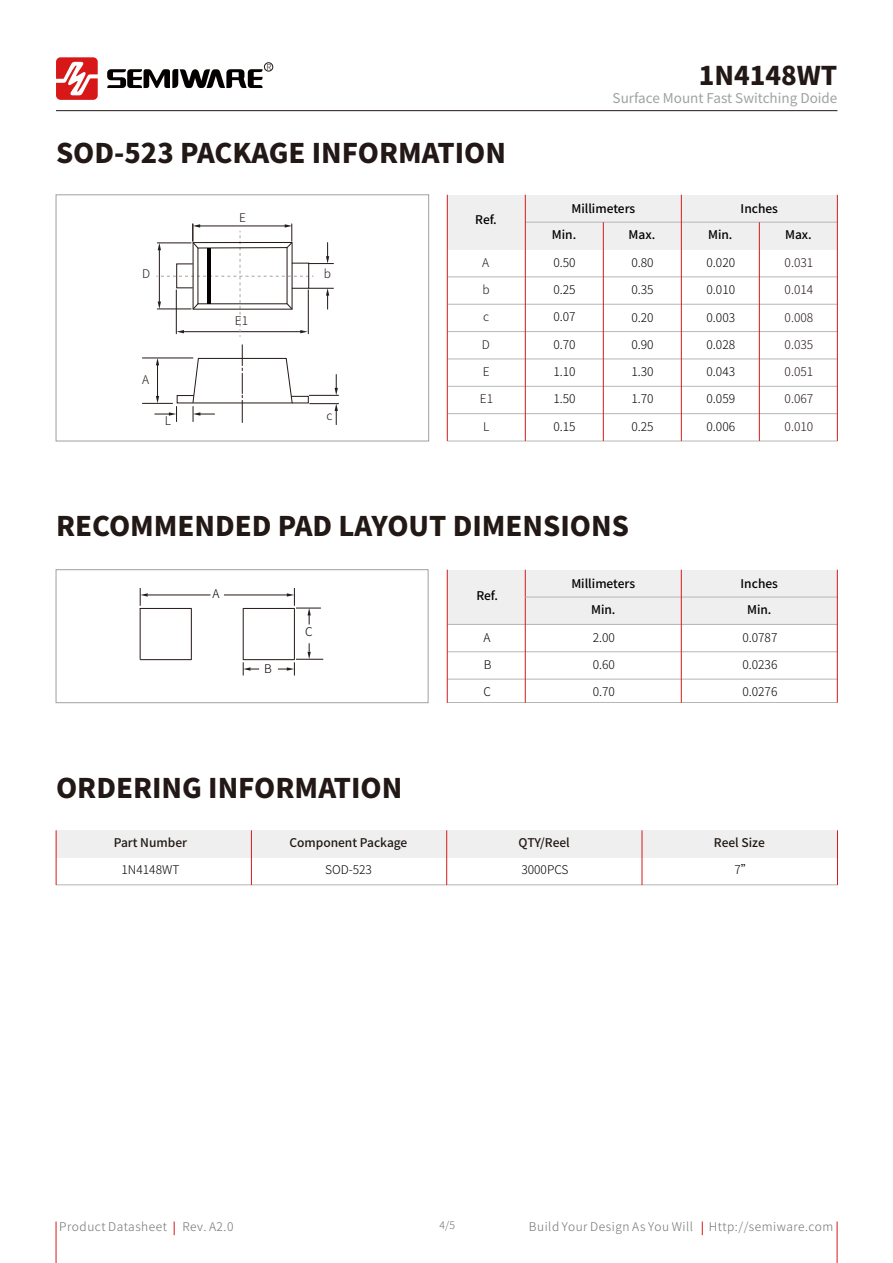
<style>
.page{position:relative;width:893px;height:1263px;background:#fff}
.page>*{position:absolute;margin:0;border:0;box-sizing:border-box;transform-origin:0 0}
.t1{font:800 27px "Source Han Sans CN";color:#221815}
.t2{font:800 25.8px "Source Han Sans CN";color:#221815}
.t3{font:13.5px "Source Han Sans CN";color:#9fa0a0}
.t4{font:300 12px "Source Han Sans CN";color:#040000}
.t5{font:300 12px "Source Han Sans CN";letter-spacing:.045em;color:#727171}
.t6{font:500 12px "Source Han Sans CN";color:#040000}
.t7{font:300 12px "Source Han Sans CN";color:#221815}
.t8{font:500 12px "Source Han Sans CN";color:#221815}
.t9{font:300 10.5px "Source Han Sans CN";color:#727171}
.t10{font:300 8.25px "Source Han Sans CN";color:#221815}
</style>
<div class="page">
<hr style="left:56px;top:110px;width:781px;height:1px;background:#221815">
<svg style="left:56px;top:57px;width:42px;height:43px"></svg>
<svg style="left:107px;top:69px;width:156px;height:19px"></svg>
<div style="left:264px;top:63px;width:9px;height:8px;border:1px solid #221815;border-radius:50%"></div>
<div style="left:56px;top:830px;width:781px;height:28px;background:#efefef"></div>
<hr style="left:56px;top:884px;width:781px;height:1px;background:#b5b6b6">
<hr style="left:642px;top:830px;width:1px;height:55px;background:#d71a18">
<hr style="left:837px;top:830px;width:1px;height:55px;background:#d71a18">
<hr style="left:446px;top:830px;width:1px;height:55px;background:#d71a18">
<hr style="left:251px;top:830px;width:1px;height:55px;background:#d71a18">
<hr style="left:56px;top:830px;width:1px;height:55px;background:#d71a18">
<div style="left:447px;top:570px;width:390px;height:54px;background:#efefef"></div>
<hr style="left:447px;top:651px;width:390px;height:1px;background:#b5b6b6">
<hr style="left:447px;top:679px;width:390px;height:1px;background:#b5b6b6">
<hr style="left:447px;top:624px;width:390px;height:1px;background:#b5b6b6">
<hr style="left:447px;top:702px;width:390px;height:1px;background:#b5b6b6">
<div style="left:447px;top:195px;width:390px;height:54px;background:#efefef"></div>
<hr style="left:447px;top:441px;width:390px;height:1px;background:#b5b6b6">
<hr style="left:447px;top:413px;width:390px;height:1px;background:#b5b6b6">
<hr style="left:447px;top:386px;width:390px;height:1px;background:#b5b6b6">
<hr style="left:447px;top:359px;width:390px;height:1px;background:#b5b6b6">
<hr style="left:447px;top:331px;width:390px;height:1px;background:#b5b6b6">
<hr style="left:447px;top:304px;width:390px;height:1px;background:#b5b6b6">
<hr style="left:447px;top:277px;width:390px;height:1px;background:#b5b6b6">
<div style="left:56px;top:195px;width:373px;height:246px;border:1px solid #9fa0a0"></div>
<hr style="left:447px;top:195px;width:1px;height:246px;background:#d71a18">
<hr style="left:525px;top:222px;width:312px;height:1px;background:#b5b6b6">
<hr style="left:525px;top:195px;width:1px;height:246px;background:#d71a18">
<hr style="left:759px;top:222px;width:1px;height:219px;background:#d71a18">
<hr style="left:837px;top:195px;width:1px;height:246px;background:#d71a18">
<hr style="left:603px;top:222px;width:1px;height:219px;background:#d71a18">
<hr style="left:681px;top:195px;width:1px;height:246px;background:#d71a18">
<hr style="left:142px;top:403px;width:31px;height:1px;background:#231814">
<hr style="left:142px;top:358px;width:51px;height:1px;background:#231814">
<div style="left:56px;top:569px;width:372px;height:134px;border:1px solid #9fa0a0"></div>
<hr style="left:525px;top:570px;width:1px;height:133px;background:#d71a18">
<hr style="left:525px;top:597px;width:312px;height:1px;background:#b5b6b6">
<hr style="left:837px;top:570px;width:1px;height:133px;background:#d71a18">
<hr style="left:681px;top:570px;width:1px;height:133px;background:#d71a18">
<hr style="left:447px;top:570px;width:1px;height:133px;background:#d71a18">
<hr style="left:140px;top:608px;width:51px;height:1px;background:#231814">
<hr style="left:140px;top:659px;width:51px;height:1px;background:#231814">
<hr style="left:140px;top:608px;width:1px;height:51px;background:#231814">
<hr style="left:191px;top:608px;width:1px;height:52px;background:#231814">
<hr style="left:243px;top:608px;width:51px;height:1px;background:#231814">
<hr style="left:243px;top:659px;width:51px;height:1px;background:#231814">
<hr style="left:243px;top:608px;width:1px;height:52px;background:#231814">
<hr style="left:294px;top:608px;width:1px;height:52px;background:#231814">
<hr style="left:148px;top:595px;width:62px;height:1px;background:#231814">
<hr style="left:224px;top:595px;width:63px;height:1px;background:#231814">
<svg style="left:287px;top:588px;width:34px;height:36px"></svg>
<svg style="left:140px;top:588px;width:8px;height:18px"></svg>
<svg style="left:278px;top:643px;width:45px;height:32px"></svg>
<svg style="left:243px;top:662px;width:16px;height:13px"></svg>
<svg style="left:156px;top:224px;width:177px;height:113px"></svg>
<div style="left:291px;top:263px;width:18px;height:26px;border:1px solid #231814"></div>
<div style="left:176px;top:264px;width:17px;height:24px;border:1px solid #231814"></div>
<svg style="left:155px;top:345px;width:184px;height:80px"></svg>
<hr style="left:208px;top:248px;width:3px;height:56px;background:#040000">
<hr style="left:56px;top:1221px;width:1px;height:42px;background:#d71a18">
<hr style="left:837px;top:1221px;width:1px;height:42px;background:#d71a18">
<svg style="left:702px;top:1221px;width:1px;height:14px"></svg>
<svg style="left:174px;top:1221px;width:1px;height:14px"></svg>
<p class="t10" style="left:267px;top:62px;width:7px">R</p>
<h2 class="t2" style="left:699px;top:61px;width:140px">1N4148WT</h2>
<p class="t3" style="left:613px;top:90px;width:226px">Surface Mount Fast Switching Doide</p>
<h1 class="t1" style="left:56px;top:138px;width:451px">SOD-523 PACKAGE INFORMATION</h1>
<p class="t7" style="left:142px;top:267px;width:10px">D</p>
<p class="t7" style="left:239px;top:211px;width:8px">E</p>
<p class="t7" style="left:324px;top:267px;width:9px">b</p>
<p class="t6" style="left:475px;top:212px;width:23px">Ref.</p>
<p class="t7" style="left:482px;top:256px;width:9px">A</p>
<p class="t7" style="left:482px;top:283px;width:9px">b</p>
<p class="t6" style="left:571px;top:202px;width:65px">Millimeters</p>
<p class="t6" style="left:741px;top:202px;width:39px">Inches</p>
<p class="t6" style="left:552px;top:228px;width:26px">Min.</p>
<p class="t6" style="left:629px;top:228px;width:28px">Max.</p>
<p class="t6" style="left:708px;top:228px;width:26px">Min.</p>
<p class="t6" style="left:785px;top:228px;width:28px">Max.</p>
<p class="t4" style="left:553px;top:256px;width:24px">0.50</p>
<p class="t4" style="left:553px;top:283px;width:24px">0.25</p>
<p class="t4" style="left:631px;top:256px;width:24px">0.80</p>
<p class="t4" style="left:631px;top:283px;width:24px">0.35</p>
<p class="t4" style="left:706px;top:256px;width:30px">0.020</p>
<p class="t4" style="left:706px;top:283px;width:30px">0.010</p>
<p class="t7" style="left:785px;top:256px;width:30px">0.031</p>
<p class="t7" style="left:785px;top:283px;width:30px">0.014</p>
<p class="t7" style="left:235px;top:314px;width:15px">E1</p>
<p class="t7" style="left:142px;top:373px;width:9px">A</p>
<p class="t7" style="left:165px;top:413px;width:8px">L</p>
<p class="t7" style="left:326px;top:409px;width:7px">c</p>
<p class="t7" style="left:483px;top:310px;width:7px">c</p>
<p class="t4" style="left:553px;top:310px;width:24px">0.07</p>
<p class="t4" style="left:631px;top:310px;width:24px">0.20</p>
<p class="t4" style="left:706px;top:310px;width:30px">0.003</p>
<p class="t7" style="left:785px;top:310px;width:30px">0.008</p>
<p class="t7" style="left:482px;top:338px;width:10px">D</p>
<p class="t4" style="left:553px;top:338px;width:24px">0.70</p>
<p class="t4" style="left:631px;top:338px;width:24px">0.90</p>
<p class="t4" style="left:706px;top:338px;width:30px">0.028</p>
<p class="t7" style="left:785px;top:338px;width:30px">0.035</p>
<p class="t7" style="left:483px;top:365px;width:8px">E</p>
<p class="t4" style="left:553px;top:365px;width:24px">1.10</p>
<p class="t4" style="left:631px;top:365px;width:24px">1.30</p>
<p class="t4" style="left:706px;top:365px;width:30px">0.043</p>
<p class="t7" style="left:785px;top:365px;width:30px">0.051</p>
<p class="t4" style="left:553px;top:392px;width:24px">1.50</p>
<p class="t4" style="left:631px;top:392px;width:24px">1.70</p>
<p class="t4" style="left:706px;top:392px;width:30px">0.059</p>
<p class="t7" style="left:785px;top:392px;width:30px">0.067</p>
<p class="t7" style="left:480px;top:392px;width:15px">E1</p>
<p class="t7" style="left:483px;top:419px;width:8px">L</p>
<p class="t4" style="left:553px;top:419px;width:24px">0.15</p>
<p class="t7" style="left:785px;top:420px;width:30px">0.010</p>
<p class="t4" style="left:706px;top:420px;width:30px">0.006</p>
<p class="t4" style="left:631px;top:420px;width:24px">0.25</p>
<h1 class="t1" style="left:56px;top:511px;width:574px">RECOMMENDED PAD LAYOUT DIMENSIONS</h1>
<p class="t4" style="left:212px;top:587px;width:9px">A</p>
<p class="t4" style="left:305px;top:625px;width:9px">C</p>
<p class="t6" style="left:476px;top:589px;width:23px">Ref.</p>
<p class="t4" style="left:483px;top:630px;width:9px">A</p>
<p class="t4" style="left:264px;top:661px;width:9px">B</p>
<p class="t4" style="left:484px;top:658px;width:9px">B</p>
<p class="t6" style="left:571px;top:577px;width:65px">Millimeters</p>
<p class="t6" style="left:741px;top:577px;width:39px">Inches</p>
<p class="t6" style="left:591px;top:603px;width:26px">Min.</p>
<p class="t4" style="left:593px;top:630px;width:24px">2.00</p>
<p class="t4" style="left:593px;top:658px;width:24px">0.60</p>
<p class="t6" style="left:747px;top:603px;width:26px">Min.</p>
<p class="t4" style="left:742px;top:630px;width:37px">0.0787</p>
<p class="t4" style="left:742px;top:658px;width:37px">0.0236</p>
<p class="t4" style="left:483px;top:685px;width:9px">C</p>
<p class="t4" style="left:593px;top:685px;width:24px">0.70</p>
<p class="t4" style="left:742px;top:685px;width:37px">0.0276</p>
<h1 class="t1" style="left:56px;top:772px;width:348px">ORDERING INFORMATION</h1>
<p class="t8" style="left:114px;top:836px;width:75px">Part Number</p>
<p class="t8" style="left:289px;top:836px;width:120px">Component Package</p>
<p class="t8" style="left:519px;top:836px;width:53px">QTY/Reel</p>
<p class="t8" style="left:714px;top:836px;width:52px">Reel Size</p>
<p class="t4" style="left:122px;top:863px;width:59px">1N4148WT</p>
<p class="t4" style="left:325px;top:863px;width:48px">SOD-523</p>
<p class="t4" style="left:521px;top:863px;width:49px">3000PCS</p>
<p class="t4" style="left:735px;top:863px;width:20px">7”</p>
<p class="t9" style="left:440px;top:1219px;width:17px">4/5</p>
<p class="t5" style="left:59px;top:1220px;width:109px">Product Datasheet</p>
<p class="t5" style="left:182px;top:1220px;width:53px">Rev. A2.0</p>
<p class="t5" style="left:529px;top:1220px;width:166px">Build Your Design As You Will</p>
<p class="t5" style="left:709px;top:1220px;width:126px">Http://semiware.com</p>
</div>
